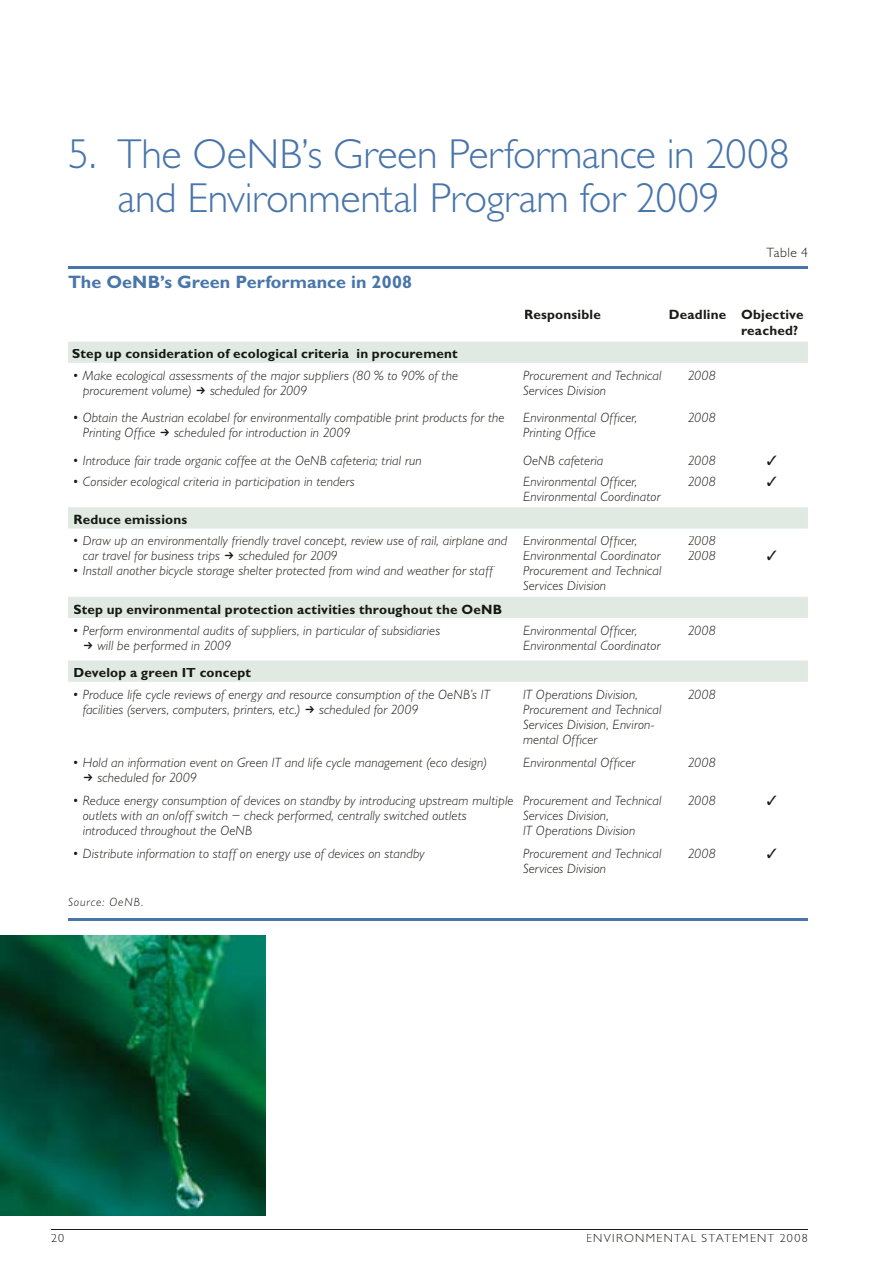
<style>
.page{position:relative;width:893px;height:1263px;background:#fff}
.page>*{position:absolute;margin:0;border:0;box-sizing:border-box;transform-origin:0 0}
.t1{font:300 42px/43.5px "Gill Alternate One";letter-spacing:-.01em;color:#4875aa;text-align:center}
.t2{font:700 18px "Gill Alternate One";letter-spacing:.005em;color:#4875aa}
.t3{font:italic 300 13.5px/15px "Gill Alternate One";letter-spacing:.01em;color:#1a1a18}
.t4{font:700 13.5px "Gill Alternate One";letter-spacing:.015em;color:#151815}
.t5{font:700 13.5px/16.5px "Gill Alternate One";letter-spacing:.015em;color:#1a1a18}
.t6{font:300 13.5px "Gill Alternate One";letter-spacing:.035em;color:#1a1a18}
.t7{font:300 12px "Gill Alternate One";letter-spacing:.105em;color:#1a1a18}
.t8{font:italic 300 12px "Gill Alternate One";letter-spacing:.075em;color:#1a1a18}
</style>
<div class="page">
<hr style="left:51px;top:1229px;width:757px;height:1px;background:#1a1a18">
<svg style="left:68px;top:342px;width:740px;height:340px"></svg>
<hr style="left:68px;top:267px;width:451px;height:2px;background:#4875aa">
<hr style="left:519px;top:267px;width:144px;height:2px;background:#4875aa">
<hr style="left:663px;top:267px;width:73px;height:2px;background:#4875aa">
<hr style="left:736px;top:267px;width:72px;height:2px;background:#4875aa">
<div style="left:73px;top:349px;width:384px;height:12px;background:#e0eae2"></div>
<div style="left:74px;top:515px;width:113px;height:9px;background:#e0eae2"></div>
<div style="left:74px;top:604px;width:428px;height:13px;background:#e0eae2"></div>
<div style="left:74px;top:668px;width:177px;height:12px;background:#e0eae2"></div>
<hr style="left:68px;top:918px;width:740px;height:3px;background:#4875aa">
<img style="left:0;top:935px;width:266px;height:280px">
<svg style="left:197px;top:386px;width:8px;height:8px"></svg>
<svg style="left:161px;top:429px;width:8px;height:7px"></svg>
<svg style="left:225px;top:552px;width:8px;height:7px"></svg>
<svg style="left:84px;top:641px;width:8px;height:8px"></svg>
<svg style="left:767px;top:455px;width:9px;height:10px"></svg>
<svg style="left:767px;top:476px;width:9px;height:10px"></svg>
<svg style="left:767px;top:551px;width:9px;height:9px"></svg>
<h1 class="t1" style="left:68px;top:133px;width:723px">5. The OeNB’s Green Performance in 2008 and Environmental Program for 2009</h1>
<p class="t6" style="left:767px;top:245px;width:43px">Table 4</p>
<h2 class="t2" style="left:68px;top:271px;width:346px">The OeNB’s Green Performance in 2008</h2>
<p class="t5" style="left:524px;top:306px;width:78px">Responsible</p>
<p class="t5" style="left:741px;top:306px;width:64px;text-indent:-72px">Deadline Objective reached?</p>
<p class="t4" style="left:72px;top:346px;width:387px">Step up consideration of ecological criteria in procurement</p>
<p class="t3" style="left:83px;top:368px;width:377px;text-indent:-11px">• Make ecological assessments of the major suppliers (80 % to 90% of the procurement volume)</p>
<p class="t3" style="left:523px;top:368px;width:140px">Procurement and Technical<br>Services Division</p>
<p class="t3" style="left:688px;top:368px;width:29px">2008</p>
<p class="t3" style="left:210px;top:383px;width:99px">scheduled for 2009</p>
<p class="t3" style="left:83px;top:410px;width:423px;text-indent:-11px">• Obtain the Austrian ecolabel for environmentally compatible print products for the<br>Printing Office</p>
<p class="t3" style="left:174px;top:425px;width:178px">scheduled for introduction in 2009</p>
<p class="t3" style="left:523px;top:410px;width:116px">Environmental Officer,<br>Printing Office</p>
<p class="t3" style="left:688px;top:410px;width:29px">2008</p>
<p class="t3" style="left:72px;top:453px;width:351px">• Introduce fair trade organic coffee at the OeNB cafeteria; trial run</p>
<p class="t3" style="left:523px;top:453px;width:82px">OeNB cafeteria</p>
<p class="t3" style="left:688px;top:453px;width:29px">2008</p>
<p class="t3" style="left:72px;top:474px;width:284px">• Consider ecological criteria in participation in tenders</p>
<p class="t3" style="left:523px;top:474px;width:139px">Environmental Officer,<br>Environmental Coordinator</p>
<p class="t3" style="left:688px;top:474px;width:29px">2008</p>
<p class="t4" style="left:73px;top:511px;width:115px">Reduce emissions</p>
<p class="t3" style="left:83px;top:533px;width:426px;text-indent:-11px">• Draw up an environmentally friendly travel concept, review use of rail, airplane and car travel for business trips</p>
<p class="t3" style="left:523px;top:533px;width:140px">Environmental Officer,<br>Environmental Coordinator<br>Procurement and Technical<br>Services Division</p>
<p class="t3" style="left:688px;top:533px;width:29px">2008<br>2008</p>
<p class="t3" style="left:238px;top:548px;width:101px">scheduled for 2009</p>
<p class="t3" style="left:72px;top:563px;width:422px">• Install another bicycle storage shelter protected from wind and weather for staff</p>
<p class="t4" style="left:73px;top:601px;width:430px">Step up environmental protection activities throughout the OeNB</p>
<p class="t3" style="left:97px;top:623px;width:344px;text-indent:-25px">• Perform environmental audits of suppliers, in particular of subsidiaries will be performed in 2009</p>
<p class="t3" style="left:523px;top:623px;width:139px">Environmental Officer,<br>Environmental Coordinator</p>
<p class="t3" style="left:688px;top:623px;width:29px">2008</p>
<p class="t4" style="left:73px;top:665px;width:179px">Develop a green IT concept</p>
<p class="t3" style="left:83px;top:686px;width:409px;text-indent:-11px">• Produce life cycle reviews of energy and resource consumption of the OeNB’s IT facilities (servers, computers, printers, etc.)</p>
<p class="t3" style="left:523px;top:686px;width:140px">IT Operations Division,<br>Procurement and Technical<br>Services Division, Environ&shy;mental Officer</p>
<p class="t3" style="left:688px;top:686px;width:29px">2008</p>
<p class="t3" style="left:319px;top:701px;width:101px">scheduled for 2009</p>
<p class="t3" style="left:97px;top:755px;width:391px;text-indent:-25px">• Hold an information event on Green IT and life cycle management (eco design) scheduled for 2009</p>
<p class="t3" style="left:523px;top:755px;width:114px">Environmental Officer</p>
<p class="t3" style="left:688px;top:755px;width:29px">2008</p>
<p class="t3" style="left:83px;top:793px;width:432px;text-indent:-11px">• Reduce energy consumption of devices on standby by introducing upstream multiple outlets with an on/off switch – check performed, centrally switched outlets introduced throughout the OeNB</p>
<p class="t3" style="left:523px;top:793px;width:140px">Procurement and Technical<br>Services Division,<br>IT Operations Division</p>
<p class="t3" style="left:688px;top:793px;width:29px">2008</p>
<p class="t3" style="left:72px;top:846px;width:354px">• Distribute information to staff on energy use of devices on standby</p>
<p class="t3" style="left:523px;top:846px;width:140px">Procurement and Technical<br>Services Division</p>
<p class="t3" style="left:688px;top:846px;width:29px">2008</p>
<p class="t8" style="left:68px;top:895px;width:77px">Source: OeNB.</p>
<p class="t7" style="left:51px;top:1232px;width:15px">20</p>
<p class="t7" style="left:586px;top:1232px;width:223px">ENVIRONMENTAL STATEMENT 2008</p>
</div>
